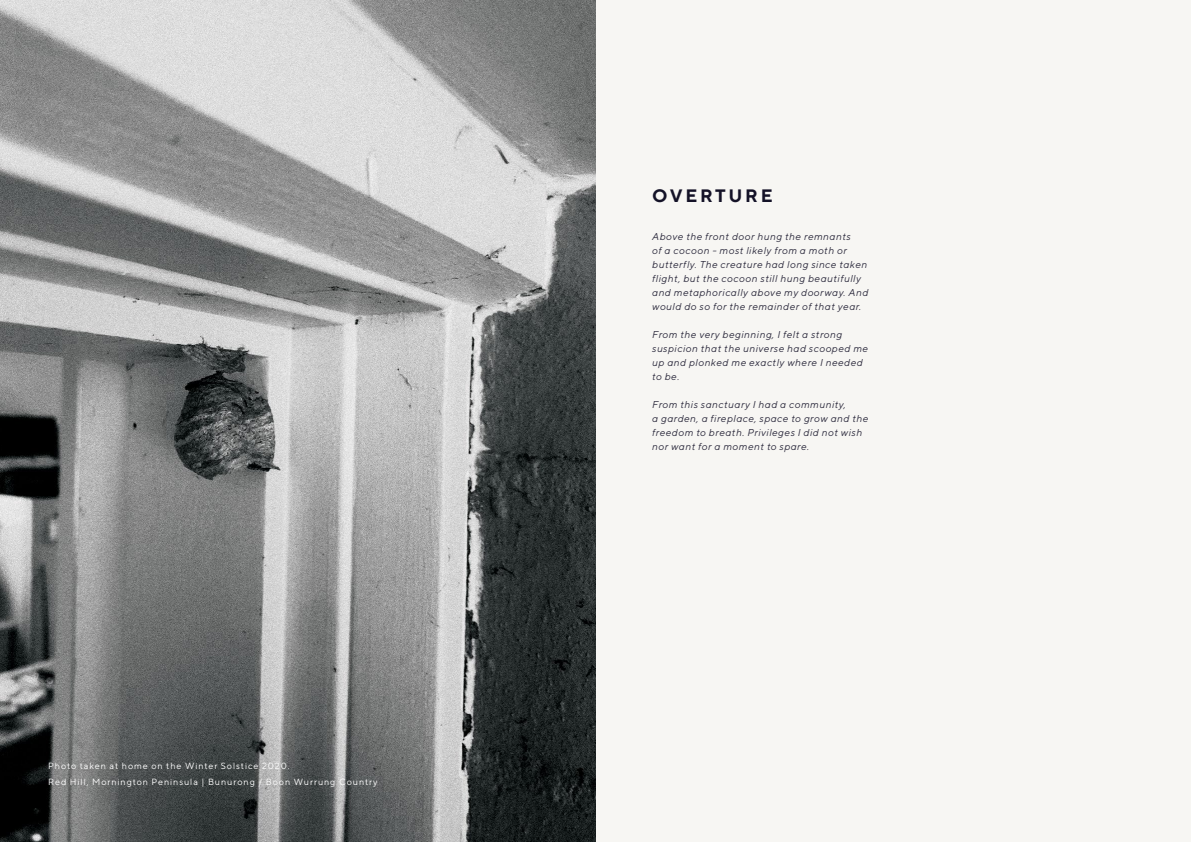
<style>
.page{position:relative;width:1191px;height:842px;background:#fff}
.page>*{position:absolute;margin:0;border:0;box-sizing:border-box;transform-origin:0 0}
.t1{font:700 18px "TT Norms";letter-spacing:.15em;color:#141227}
.t2{font:italic 10px/14px "TT Norms";letter-spacing:.05em;color:#2c2a3d}
.t3{font:9px/16px "TT Norms";letter-spacing:.1em;color:#fff}
</style>
<div class="page">
<div style="left:595px;top:0;width:596px;height:842px;background:#f7f6f3"></div>
<img style="left:0;top:0;width:595px;height:842px">
<p class="t3" style="left:48px;top:758px;width:331px">Photo taken at home on the Winter Solstice 2020.<br>Red Hill, Mornington Peninsula | Bunurong / Boon Wurrung Country</p>
<h1 class="t1" style="left:652px;top:184px;width:122px">OVERTURE</h1>
<p class="t2" style="left:652px;top:229px;width:218px">Above the front door hung the remnants<br>of a cocoon - most likely from a moth or butterfly. The creature had long since taken flight, but the cocoon still hung beautifully and metaphorically above my doorway. And would do so for the remainder of that year.</p>
<p class="t2" style="left:652px;top:327px;width:217px">From the very beginning, I felt a strong suspicion that the universe had scooped me up and plonked me exactly where I needed to be.</p>
<p class="t2" style="left:652px;top:397px;width:218px">From this sanctuary I had a community,<br>a garden, a fireplace, space to grow and the freedom to breath. Privileges I did not wish nor want for a moment to spare.</p>
</div>
